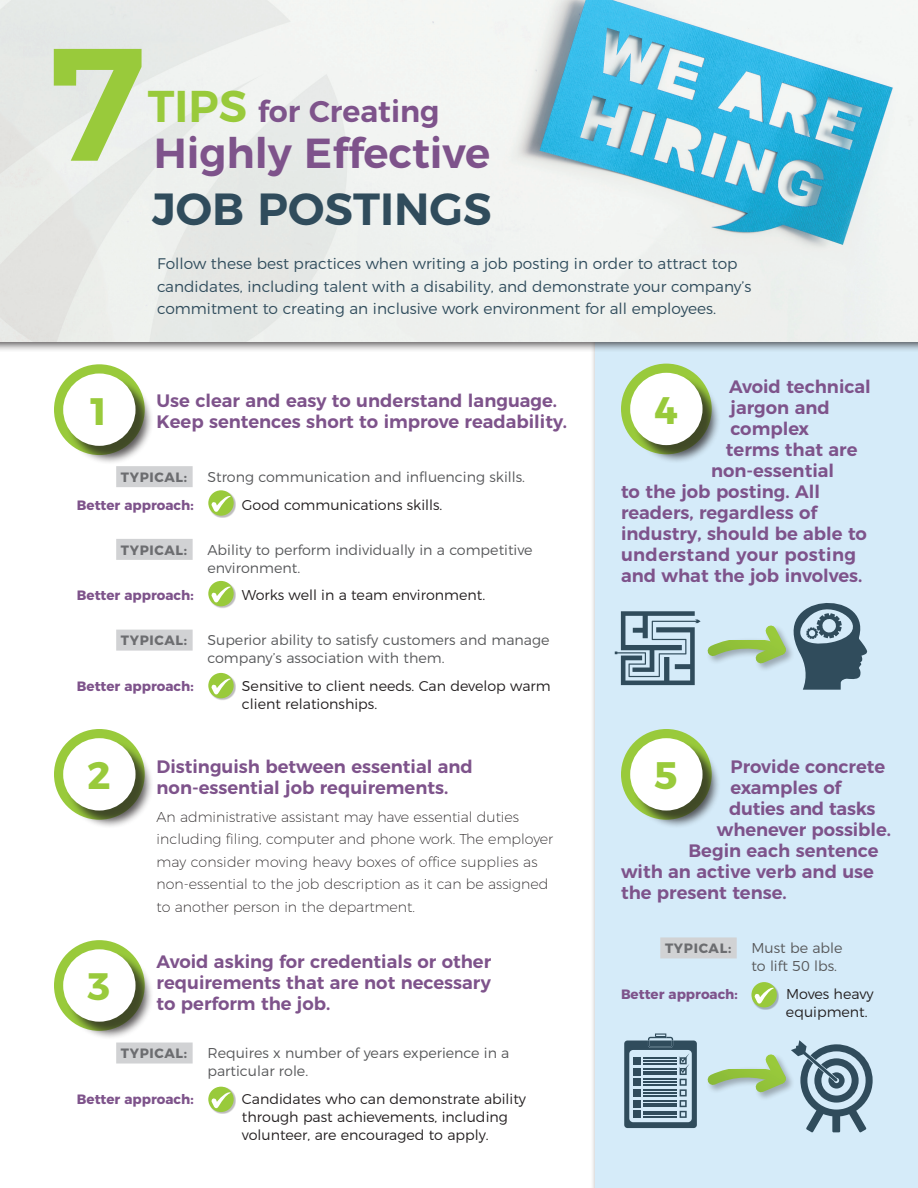
<style>
.page{position:relative;width:918px;height:1188px;background:#fff}
.page>*{position:absolute;margin:0;border:0;box-sizing:border-box;transform-origin:0 0}
.t1{font:600 159.6px "Montserrat";color:#99ca3b}
.t2{font:600 45px "Montserrat";color:#304c5c}
.t3{font:600 42px "Montserrat";color:#7e538b}
.t4{font:700 38.25px "Montserrat";color:#99ca3b}
.t5{font:600 30px "Montserrat";color:#7e538b}
.t6{font:600 18px/21px "Montserrat";color:#7e538b}
.t7{font:600 18px "Montserrat";letter-spacing:.02em;color:#7e538b}
.t8{font:300 15.3px/22.6px "Montserrat";color:#304c5c}
.t9{font:300 14.25px/18px "Montserrat";color:#57585a}
.t10{font:300 14.25px/18px "Montserrat";color:#231f20}
.t11{font:200 14.25px/22.5px "Montserrat";color:#231f20}
.t12{font:700 13.5px "Montserrat";color:#7e538b}
.t13{font:700 13.5px "Montserrat";letter-spacing:.05em;color:#6c6d70}
.s1{font-size:44.55px;color:#99ca3b}
.s2{font-weight:700;font-size:38.25px;color:#99ca3b}
</style>
<div class="page">
<div style="left:595px;top:336px;width:323px;height:852px;background:#d5ebf9"></div>
<div style="left:0;top:0;width:918px;height:353px;background:#231f20;opacity:.75"></div>
<img style="left:0;top:0;width:918px;height:341px">
<div style="left:660px;top:937px;width:77px;height:21px;background:#d1d2d4"></div>
<div style="left:54px;top:364px;width:91px;height:91px;background:#99ca3b;border-radius:50%"></div>
<div style="left:65px;top:376px;width:89px;height:88px;background:#231f20;opacity:.75"></div>
<div style="left:63px;top:374px;width:73px;height:72px;background:#fff;border-radius:50%"></div>
<div style="left:116px;top:466px;width:77px;height:21px;background:#d1d2d4"></div>
<div style="left:116px;top:539px;width:77px;height:21px;background:#d1d2d4"></div>
<div style="left:116px;top:630px;width:77px;height:21px;background:#d1d2d4"></div>
<div style="left:54px;top:940px;width:91px;height:91px;background:#99ca3b;border-radius:50%"></div>
<div style="left:65px;top:952px;width:89px;height:88px;background:#231f20;opacity:.75"></div>
<div style="left:63px;top:949px;width:73px;height:73px;background:#fff;border-radius:50%"></div>
<div style="left:116px;top:1043px;width:77px;height:21px;background:#d1d2d4"></div>
<div style="left:54px;top:729px;width:91px;height:91px;background:#99ca3b;border-radius:50%"></div>
<div style="left:65px;top:740px;width:89px;height:89px;background:#231f20;opacity:.75"></div>
<div style="left:63px;top:738px;width:73px;height:73px;background:#fff;border-radius:50%"></div>
<div style="left:209px;top:491px;width:27px;height:27px;background:#231f20;opacity:.3"></div>
<svg style="left:208px;top:490px;width:26px;height:26px"></svg>
<svg style="left:211px;top:496px;width:20px;height:16px"></svg>
<div style="left:209px;top:582px;width:27px;height:27px;background:#231f20;opacity:.3"></div>
<div style="left:208px;top:581px;width:26px;height:25px;background:#99ca3b;border-radius:50%"></div>
<svg style="left:211px;top:586px;width:20px;height:17px"></svg>
<div style="left:209px;top:674px;width:27px;height:27px;background:#231f20;opacity:.3"></div>
<div style="left:208px;top:673px;width:26px;height:25px;background:#99ca3b;border-radius:50%"></div>
<svg style="left:211px;top:678px;width:20px;height:17px"></svg>
<div style="left:209px;top:1087px;width:27px;height:27px;background:#231f20;opacity:.3"></div>
<div style="left:208px;top:1087px;width:26px;height:25px;background:#99ca3b;border-radius:50%"></div>
<svg style="left:211px;top:1092px;width:20px;height:16px"></svg>
<div style="left:752px;top:983px;width:27px;height:27px;background:#231f20;opacity:.3"></div>
<div style="left:751px;top:982px;width:26px;height:25px;background:#99ca3b;border-radius:50%"></div>
<svg style="left:754px;top:988px;width:20px;height:16px"></svg>
<div style="left:621px;top:364px;width:91px;height:90px;background:#99ca3b;border-radius:50%"></div>
<div style="left:632px;top:375px;width:89px;height:89px;background:#231f20;opacity:.75"></div>
<div style="left:630px;top:373px;width:73px;height:72px;background:#fff;border-radius:50%"></div>
<div style="left:621px;top:729px;width:91px;height:91px;background:#99ca3b;border-radius:50%"></div>
<div style="left:632px;top:740px;width:89px;height:89px;background:#231f20;opacity:.75"></div>
<div style="left:630px;top:738px;width:73px;height:73px;background:#fff;border-radius:50%"></div>
<svg style="left:624px;top:1033px;width:249px;height:100px"></svg>
<svg style="left:615px;top:603px;width:253px;height:87px"></svg>
<h1 class="t1" style="left:47px;top:-26px;width:100px">7</h1>
<h3 class="t5" style="left:148px;top:87px;width:293px"><span class="s1">TIPS</span> for Creating</h3>
<h3 class="t3" style="left:154px;top:119px;width:338px">Highly Effective</h3>
<h2 class="t2" style="left:152px;top:172px;width:341px">JOB POSTINGS</h2>
<p class="t8" style="left:157px;top:251px;width:596px">Follow these best practices when writing a job posting in order to attract top candidates, including talent with a disability, and demonstrate your company’s commitment to creating an inclusive work environment for all employees.</p>
<h3 class="t4" style="left:87px;top:380px;width:25px">1</h3>
<p class="t6" style="left:157px;top:389px;width:412px">Use clear and easy to understand language.<br>Keep sentences short to improve readability.</p>
<p class="t13" style="left:121px;top:466px;width:68px">TYPICAL:</p>
<p class="t9" style="left:207px;top:467px;width:319px">Strong communication and influencing skills.</p>
<p class="t12" style="left:77px;top:494px;width:118px">Better approach:</p>
<p class="t10" style="left:242px;top:494px;width:202px">Good communications skills.</p>
<p class="t13" style="left:121px;top:539px;width:68px">TYPICAL:</p>
<p class="t9" style="left:207px;top:539px;width:327px">Ability to perform individually in a competitive environment.</p>
<p class="t12" style="left:77px;top:584px;width:118px">Better approach:</p>
<p class="t10" style="left:242px;top:585px;width:245px">Works well in a team environment.</p>
<p class="t13" style="left:121px;top:629px;width:68px">TYPICAL:</p>
<p class="t9" style="left:207px;top:630px;width:344px">Superior ability to satisfy customers and manage company’s association with them.</p>
<p class="t12" style="left:77px;top:675px;width:118px">Better approach:</p>
<p class="t10" style="left:242px;top:676px;width:310px">Sensitive to client needs. Can develop warm client relationships.</p>
<p class="t6" style="left:157px;top:754px;width:318px;text-indent:-69px"><span class="s2">2</span> Distinguish between essential and non-essential job requirements.</p>
<h3 class="t4" style="left:87px;top:955px;width:25px">3</h3>
<p class="t11" style="left:157px;top:804px;width:398px">An administrative assistant may have essential duties including filing, computer and phone work. The employer may consider moving heavy boxes of office supplies as non-essential to the job description as it can be assigned to another person in the department.</p>
<p class="t6" style="left:157px;top:949px;width:336px;text-align:justify">Avoid asking for credentials or other requirements that are not necessary to perform the job.</p>
<p class="t13" style="left:121px;top:1042px;width:68px">TYPICAL:</p>
<p class="t9" style="left:207px;top:1043px;width:304px">Requires x number of years experience in a particular role.</p>
<p class="t12" style="left:77px;top:1088px;width:118px">Better approach:</p>
<p class="t10" style="left:242px;top:1089px;width:286px">Candidates who can demonstrate ability through past achievements, including volunteer, are encouraged to apply.</p>
<p class="t6" style="left:729px;top:375px;width:143px">Avoid technical</p>
<p class="t6" style="left:730px;top:396px;width:101px">jargon and</p>
<p class="t6" style="left:730px;top:417px;width:80px">complex</p>
<p class="t6" style="left:726px;top:438px;width:133px">terms that are</p>
<p class="t6" style="left:711px;top:459px;width:125px">non-essential</p>
<p class="t6" style="left:621px;top:480px;width:201px">to the job posting. All</p>
<p class="t6" style="left:621px;top:501px;width:198px">readers, regardless of</p>
<p class="t6" style="left:621px;top:522px;width:248px">industry, should be able to</p>
<p class="t7" style="left:621px;top:540px;width:237px">understand your posting</p>
<p class="t6" style="left:621px;top:564px;width:243px">and what the job involves.</p>
<h3 class="t4" style="left:654px;top:379px;width:25px">4</h3>
<p class="t6" style="left:730px;top:754px;width:156px">Provide concrete</p>
<p class="t6" style="left:730px;top:775px;width:112px">examples of</p>
<p class="t6" style="left:729px;top:796px;width:148px">duties and tasks</p>
<p class="t6" style="left:717px;top:817px;width:176px">whenever possible.</p>
<p class="t6" style="left:688px;top:838px;width:191px">Begin each sentence</p>
<p class="t6" style="left:621px;top:859px;width:255px">with an active verb and use</p>
<p class="t6" style="left:621px;top:880px;width:167px">the present tense.</p>
<h3 class="t4" style="left:654px;top:744px;width:25px">5</h3>
<p class="t13" style="left:665px;top:937px;width:68px">TYPICAL:</p>
<p class="t9" style="left:752px;top:938px;width:93px">Must be able to lift 50 lbs.</p>
<p class="t12" style="left:621px;top:983px;width:118px">Better approach:</p>
<p class="t10" style="left:786px;top:984px;width:89px">Moves heavy equipment.</p>
</div>
